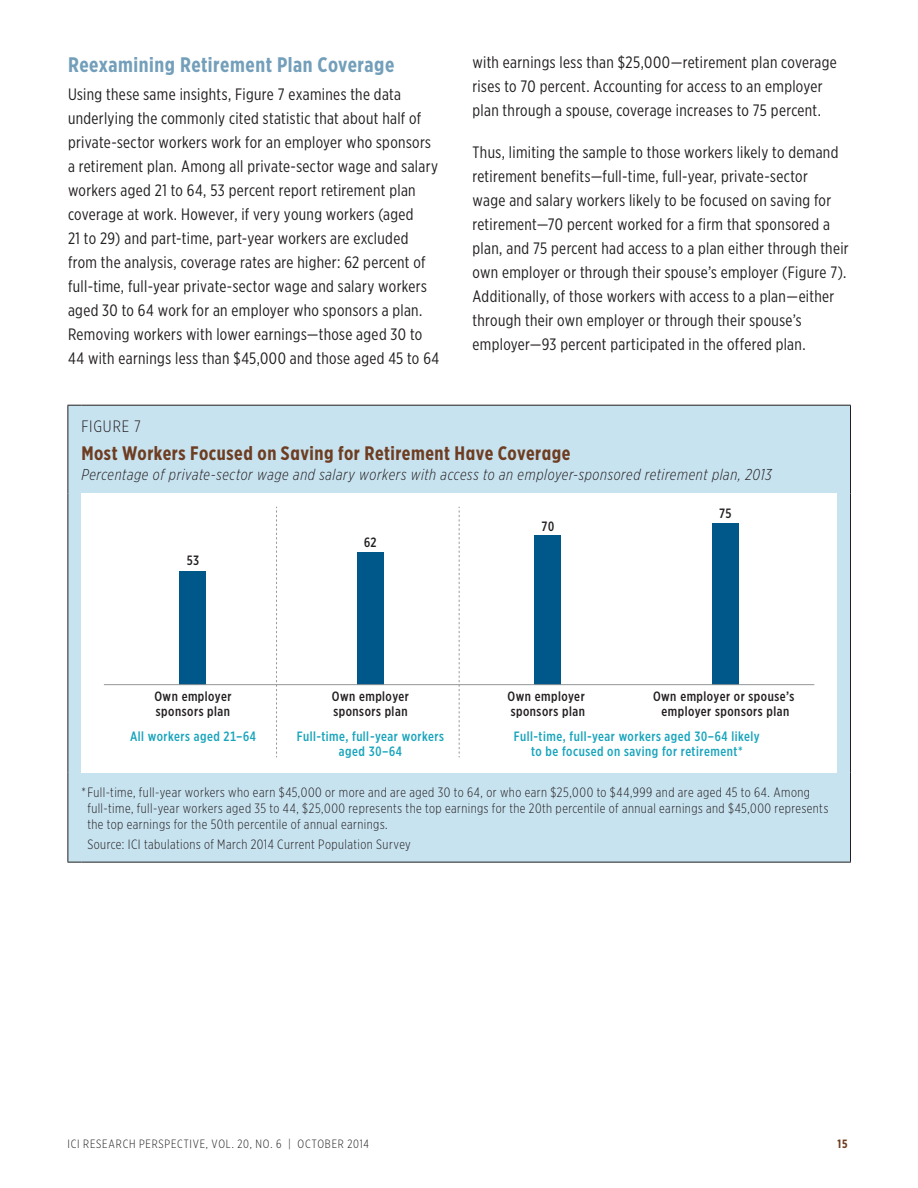
<style>
.page{position:relative;width:918px;height:1188px;background:#fff}
.page>*{position:absolute;margin:0;border:0;box-sizing:border-box;transform-origin:0 0}
.t1{font:700 21px "Gotham X Narrow";letter-spacing:.025em;color:#739fba}
.t2{font:700 19.5px "Gotham X Narrow";letter-spacing:.025em;color:#6e3d21}
.t3{font:16.5px/24px "Gotham X Narrow";letter-spacing:.02em;color:#231f20}
.t4{font:300 16.5px "Gotham X Narrow";letter-spacing:.05em;color:#231f20}
.t5{font:italic 300 15.75px "Gotham X Narrow";letter-spacing:.035em;color:#231f20}
.t6{font:300 13.5px/16.2px "Gotham X Narrow";letter-spacing:.035em;color:#231f20}
.t7{font:500 13.5px/15px "Gotham X Narrow";letter-spacing:.035em;color:#18a4bc;text-align:center}
.t8{font:500 13.5px/15px "Gotham X Narrow";letter-spacing:.04em;color:#231f20}
.t9{font:300 12px "Gotham X Narrow";letter-spacing:.065em;color:#231f20}
.t10{font:700 12px "Gotham X Narrow";color:#6e3d21}
</style>
<div class="page">
<div style="left:69px;top:406px;width:781px;height:456px;background:#c8e3f0"></div>
<div style="left:81px;top:493px;width:756px;height:280px;background:#fff"></div>
<svg style="left:68px;top:405px;width:13px;height:1px"></svg>
<hr style="left:68px;top:406px;width:1px;height:87px;background:#231f20">
<hr style="left:81px;top:405px;width:756px;height:1px;background:#231f20">
<svg style="left:837px;top:405px;width:14px;height:1px"></svg>
<hr style="left:850px;top:406px;width:1px;height:87px;background:#231f20">
<hr style="left:68px;top:493px;width:1px;height:280px;background:#231f20">
<hr style="left:850px;top:493px;width:1px;height:280px;background:#231f20">
<hr style="left:68px;top:773px;width:1px;height:89px;background:#231f20">
<hr style="left:850px;top:773px;width:1px;height:89px;background:#231f20">
<svg style="left:68px;top:862px;width:13px;height:1px"></svg>
<hr style="left:81px;top:862px;width:756px;height:1px;background:#231f20">
<svg style="left:837px;top:862px;width:14px;height:1px"></svg>
<div style="left:179px;top:571px;width:27px;height:114px;background:#005789"></div>
<div style="left:357px;top:553px;width:27px;height:132px;background:#005789"></div>
<div style="left:534px;top:535px;width:27px;height:150px;background:#005789"></div>
<div style="left:712px;top:523px;width:27px;height:162px;background:#005789"></div>
<hr style="left:104px;top:684px;width:710px;height:1px;background:#939598">
<svg style="left:459px;top:507px;width:1px;height:250px"></svg>
<svg style="left:276px;top:507px;width:1px;height:250px"></svg>
<p class="t1" style="left:68px;top:51px;width:328px">Reexamining Retirement Plan Coverage</p>
<p class="t3" style="left:68px;top:82px;width:373px">Using these same insights, Figure 7 examines the data underlying the commonly cited statistic that about half of private-sector workers work for an employer who sponsors a retirement plan. Among all private-sector wage and salary workers aged 21 to 64, 53 percent report retirement plan coverage at work. However, if very young workers (aged<br>21 to 29) and part-time, part-year workers are excluded from the analysis, coverage rates are higher: 62 percent of full-time, full-year private-sector wage and salary workers aged 30 to 64 work for an employer who sponsors a plan.<br>Removing workers with lower earnings—those aged 30 to 44 with earnings less than $45,000 and those aged 45 to 64</p>
<p class="t3" style="left:473px;top:50px;width:366px">with earnings less than $25,000—retirement plan coverage rises to 70 percent. Accounting for access to an employer plan through a spouse, coverage increases to 75 percent.</p>
<p class="t3" style="left:473px;top:140px;width:378px">Thus, limiting the sample to those workers likely to demand retirement benefits—full-time, full-year, private-sector<br>wage and salary workers likely to be focused on saving for retirement—70 percent worked for a firm that sponsored a plan, and 75 percent had access to a plan either through their own employer or through their spouse’s employer (Figure 7).<br>Additionally, of those workers with access to a plan—either through their own employer or through their spouse’s employer—93 percent participated in the offered plan.</p>
<p class="t4" style="left:81px;top:416px;width:61px">FIGURE 7</p>
<p class="t2" style="left:81px;top:442px;width:491px">Most Workers Focused on Saving for Retirement Have Coverage</p>
<p class="t5" style="left:81px;top:465px;width:692px">Percentage of private-sector wage and salary workers with access to an employer-sponsored retirement plan, 2013</p>
<p class="t8" style="left:187px;top:553px;width:14px">53</p>
<p class="t8" style="left:364px;top:535px;width:14px">62</p>
<p class="t8" style="left:154px;top:688px;width:79px">Own employer sponsors plan</p>
<p class="t7" style="left:130px;top:728px;width:127px">All workers aged 21–64</p>
<p class="t8" style="left:332px;top:688px;width:79px">Own employer sponsors plan</p>
<p class="t7" style="left:297px;top:728px;width:148px">Full-time, full-year workers aged 30–64</p>
<p class="t8" style="left:542px;top:518px;width:14px">70</p>
<p class="t8" style="left:508px;top:688px;width:79px">Own employer sponsors plan</p>
<p class="t8" style="left:719px;top:506px;width:14px">75</p>
<p class="t8" style="left:653px;top:688px;width:143px;text-align:center">Own employer or spouse’s employer sponsors plan</p>
<p class="t7" style="left:514px;top:728px;width:247px">Full-time, full-year workers aged 30–64 likely to be focused on saving for retirement*</p>
<p class="t6" style="left:87px;top:784px;width:742px;text-indent:-6px">*Full-time, full-year workers who earn $45,000 or more and are aged 30 to 64, or who earn $25,000 to $44,999 and are aged 45 to 64. Among full-time, full-year workers aged 35 to 44, $25,000 represents the top earnings for the 20th percentile of annual earnings and $45,000 represents the top earnings for the 50th percentile of annual earnings.</p>
<p class="t6" style="left:87px;top:836px;width:325px">Source: ICI tabulations of March 2014 Current Population Survey</p>
<p class="t9" style="left:68px;top:1136px;width:303px">ICI RESEARCH PERSPECTIVE, VOL. 20, NO. 6 | OCTOBER 2014</p>
<p class="t10" style="left:837px;top:1136px;width:12px">15</p>
</div>
